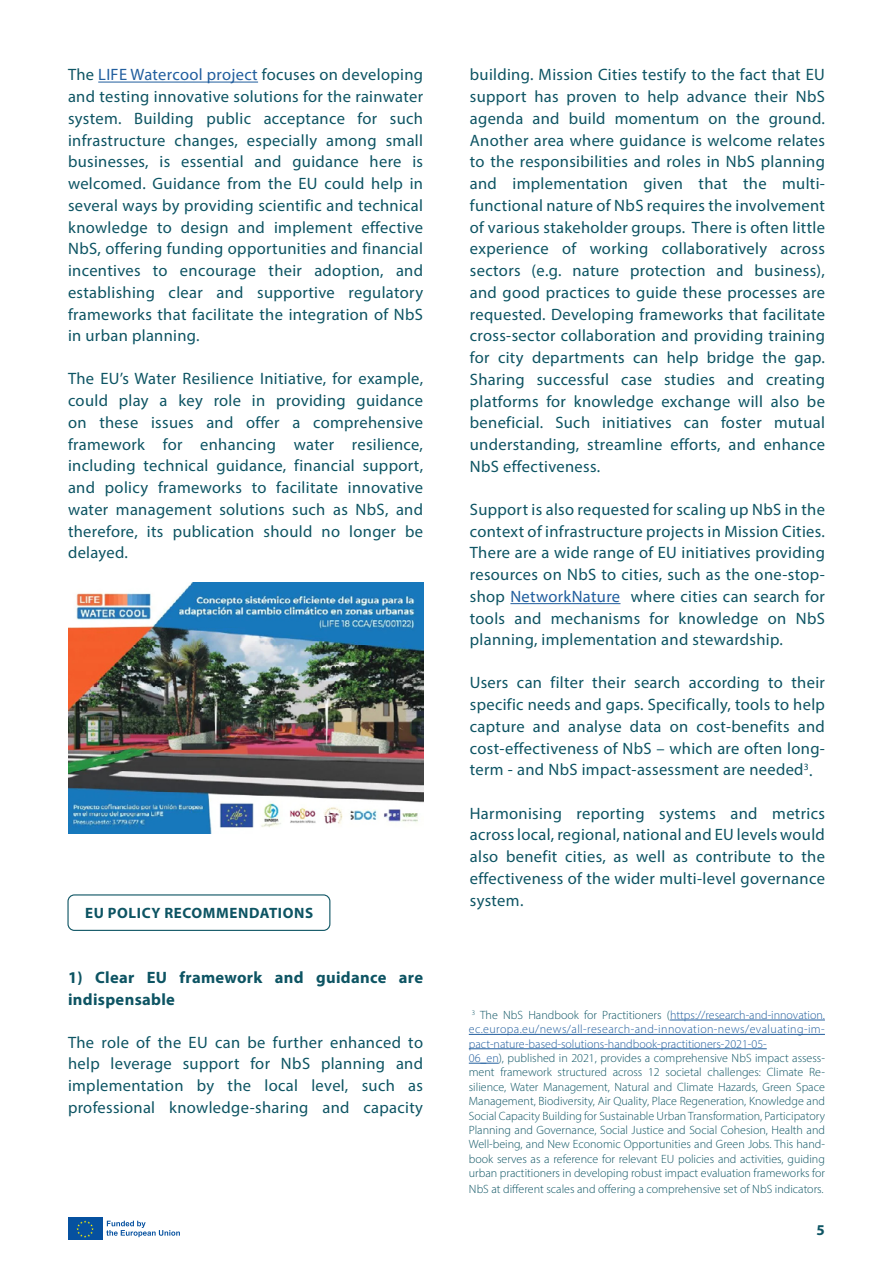
<style>
.page{position:relative;width:893px;height:1263px;background:#fff}
.page>*{position:absolute;margin:0;border:0;box-sizing:border-box;transform-origin:0 0}
.t1{font:16.5px/21.8px "Myriad Pro";letter-spacing:.02em;color:#0d5463;text-align:justify}
.t2{font:700 16.5px/21.8px "Myriad Pro";letter-spacing:.02em;color:#0d5463}
.t3{font:700 15px "Myriad Pro";letter-spacing:.04em;color:#0d5463}
.t4{font:300 12px/14.4px "Myriad Pro";color:#0d5463}
.s1{color:#215e9e}
</style>
<div class="page">
<div style="left:68px;top:1217px;width:34px;height:23px;background:#0651a0"></div>
<svg style="left:76px;top:1220px;width:18px;height:18px"></svg>
<svg style="left:106px;top:1221px;width:74px;height:16px"></svg>
<hr style="left:98px;top:82px;width:160px;height:1px;background:#215e9e">
<div style="left:67px;top:894px;width:263px;height:37px;border:1px solid #0d5463;border-radius:6px"></div>
<hr style="left:510px;top:603px;width:110px;height:1px;background:#215e9e">
<hr style="left:670px;top:1020px;width:155px;height:1px;background:#215e9e">
<hr style="left:469px;top:1034px;width:356px;height:1px;background:#215e9e">
<hr style="left:469px;top:1048px;width:298px;height:1px;background:#215e9e">
<hr style="left:469px;top:1063px;width:30px;height:1px;background:#215e9e">
<img style="left:68px;top:582px;width:355px;height:251px">
<p class="t1" style="left:68px;top:64px;width:357px">The <span class="s1">LIFE Watercool project</span> focuses on developing and testing innovative solutions for the rainwater system. Building public acceptance for such infrastructure changes, especially among small businesses, is essential and guidance here is welcomed. Guidance from the EU could help in several ways by providing scientific and technical knowledge to design and implement effective NbS, offering funding opportunities and financial incentives to encourage their adoption, and establishing clear and supportive regulatory frameworks that facilitate the integration of NbS in urban planning.</p>
<p class="t1" style="left:68px;top:368px;width:357px">The EU’s Water Resilience Initiative, for example, could play a key role in providing guidance on these issues and offer a comprehensive framework for enhancing water resilience, including technical guidance, financial support, and policy frameworks to facilitate innovative water management solutions such as NbS, and therefore, its publication should no longer be delayed.</p>
<p class="t3" style="left:85px;top:903px;width:229px">EU POLICY RECOMMENDATIONS</p>
<p class="t2" style="left:68px;top:966px;width:357px">1) Clear EU framework and guidance are indispensable</p>
<p class="t1" style="left:68px;top:1031px;width:357px">The role of the EU can be further enhanced to help leverage support for NbS planning and implementation by the local level, such as professional knowledge-sharing and capacity</p>
<p class="t1" style="left:470px;top:64px;width:357px">building. Mission Cities testify to the fact that EU support has proven to help advance their NbS agenda and build momentum on the ground.<br>Another area where guidance is welcome relates to the responsibilities and roles in NbS planning and implementation given that the multi&shy;functional nature of NbS requires the involvement of various stakeholder groups. There is often little experience of working collaboratively across sectors (e.g. nature protection and business), and good practices to guide these processes are requested. Developing frameworks that facilitate cross-sector collaboration and providing training for city departments can help bridge the gap.<br>Sharing successful case studies and creating platforms for knowledge exchange will also be beneficial. Such initiatives can foster mutual understanding, streamline efforts, and enhance NbS effectiveness.</p>
<p class="t1" style="left:470px;top:498px;width:357px">Support is also requested for scaling up NbS in the context of infrastructure projects in Mission Cities.<br>There are a wide range of EU initiatives providing resources on NbS to cities, such as the one-stop&shy;shop <span class="s1">NetworkNature</span> where cities can search for tools and mechanisms for knowledge on NbS planning, implementation and stewardship.</p>
<p class="t1" style="left:470px;top:672px;width:357px">Users can filter their search according to their specific needs and gaps. Specifically, tools to help capture and analyse data on cost-benefits and cost-effectiveness of NbS – which are often long&shy;term - and NbS impact-assessment are needed<sup>3</sup>.</p>
<p class="t1" style="left:470px;top:802px;width:357px">Harmonising reporting systems and metrics across local, regional, national and EU levels would also benefit cities, as well as contribute to the effectiveness of the wider multi-level governance system.</p>
<p class="t4" style="left:469px;top:1007px;width:358px"><sup>3</sup> The NbS Handbook for Practitioners (<span class="s1">https://research-and-innovation. ec.europa.eu/news/all-research-and-innovation-news/evaluating-im&shy;pact-nature-based-solutions-handbook-practitioners-2021-05-<br>06_en</span>), published in 2021, provides a comprehensive NbS impact assess&shy;ment framework structured across 12 societal challenges: Climate Re&shy;silience, Water Management, Natural and Climate Hazards, Green Space Management, Biodiversity, Air Quality, Place Regeneration, Knowledge and Social Capacity Building for Sustainable Urban Transformation, Participatory Planning and Governance, Social Justice and Social Cohesion, Health and Well-being, and New Economic Opportunities and Green Jobs. This hand&shy;book serves as a reference for relevant EU policies and activities, guiding urban practitioners in developing robust impact evaluation frameworks for NbS at different scales and offering a comprehensive set of NbS indicators.</p>
<p class="t3" style="left:817px;top:1220px;width:10px">5</p>
</div>
